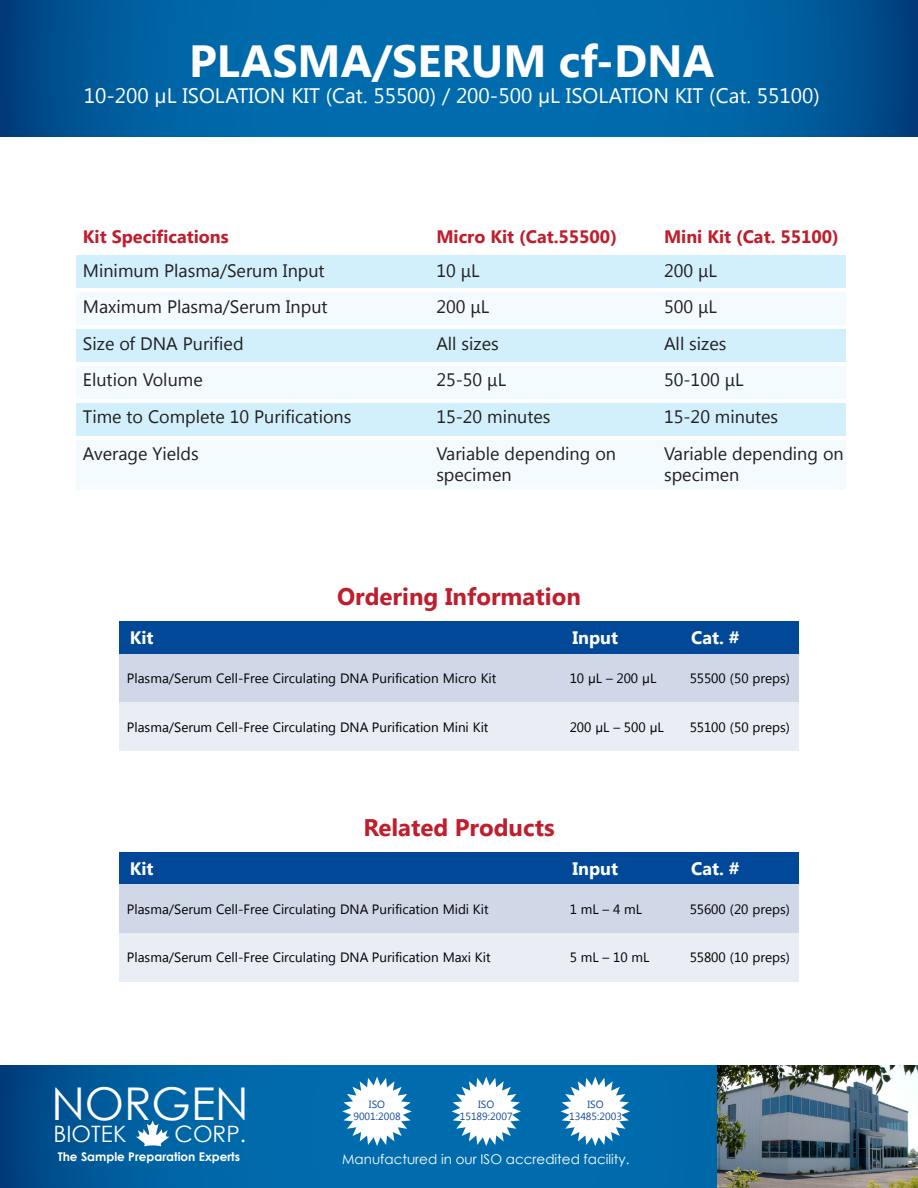
<style>
.page{position:relative;width:918px;height:1188px;background:#fff}
.page>*{position:absolute;margin:0;border:0;box-sizing:border-box;transform-origin:0 0}
.t1{font:45.15px "Century Gothic";color:#fff}
.t2{font:700 45px "Segoe UI";color:#fff}
.t3{font:700 24px "Segoe UI";color:#bf1e2d}
.t4{font:22.65px "Century Gothic";color:#fff}
.t5{font:21px "Segoe UI";color:#fff}
.t6{font:18px/21.6px "Segoe UI";color:#231f20}
.t7{font:700 18px "Segoe UI";color:#bf1e2d}
.t8{font:700 18px "Segoe UI";color:#fff}
.t9{font:13.5px "Segoe UI";color:#000}
.t10{font:13.5px "Century Gothic";color:#fff}
.t11{font:700 12px "Century Gothic";color:#fff}
.t12{font:10.35px "Segoe UI";color:#134a96}
</style>
<div class="page">
<div style="left:76px;top:292px;width:770px;height:33px;background:#f3fbfe"></div>
<div style="left:76px;top:329px;width:770px;height:33px;background:#d2f0fc"></div>
<div style="left:76px;top:366px;width:770px;height:33px;background:#f3fbfe"></div>
<div style="left:76px;top:403px;width:770px;height:33px;background:#d2f0fc"></div>
<div style="left:76px;top:255px;width:770px;height:33px;background:#d2f0fc"></div>
<div style="left:76px;top:440px;width:770px;height:50px;background:#f3fbfe"></div>
<svg style="left:0;top:0;width:918px;height:137px;background:#0061a2"></svg>
<svg style="left:0;top:1065px;width:718px;height:123px;background:#0064a4"></svg>
<svg style="left:136px;top:1120px;width:33px;height:26px"></svg>
<img style="left:718px;top:1065px;width:200px;height:123px">
<svg style="left:342px;top:1077px;width:70px;height:69px"></svg>
<svg style="left:451px;top:1077px;width:70px;height:69px"></svg>
<svg style="left:561px;top:1077px;width:69px;height:69px"></svg>
<div style="left:119px;top:621px;width:443px;height:33px;background:#014898"></div>
<div style="left:562px;top:621px;width:118px;height:33px;background:#014898"></div>
<div style="left:680px;top:621px;width:119px;height:33px;background:#014898"></div>
<div style="left:119px;top:654px;width:443px;height:48px;background:#d0d8e8"></div>
<div style="left:562px;top:654px;width:118px;height:48px;background:#d0d8e8"></div>
<div style="left:680px;top:654px;width:119px;height:48px;background:#d0d8e8"></div>
<div style="left:119px;top:702px;width:443px;height:49px;background:#e9edf4"></div>
<div style="left:562px;top:702px;width:118px;height:49px;background:#e9edf4"></div>
<div style="left:680px;top:702px;width:119px;height:49px;background:#e9edf4"></div>
<div style="left:119px;top:852px;width:443px;height:32px;background:#014898"></div>
<div style="left:562px;top:852px;width:118px;height:32px;background:#014898"></div>
<div style="left:680px;top:852px;width:119px;height:32px;background:#014898"></div>
<div style="left:119px;top:884px;width:443px;height:49px;background:#d0d8e8"></div>
<div style="left:562px;top:884px;width:118px;height:49px;background:#d0d8e8"></div>
<div style="left:680px;top:884px;width:119px;height:49px;background:#d0d8e8"></div>
<div style="left:119px;top:933px;width:443px;height:48px;background:#e9edf4"></div>
<div style="left:562px;top:933px;width:118px;height:48px;background:#e9edf4"></div>
<div style="left:680px;top:933px;width:119px;height:48px;background:#e9edf4"></div>
<p class="t2" style="left:189px;top:29px;width:527px">PLASMA/SERUM cf-DNA</p>
<p class="t5" style="left:84px;top:81px;width:737px">10-200 µL ISOLATION KIT (Cat. 55500) / 200-500 µL ISOLATION KIT (Cat. 55100)</p>
<p class="t7" style="left:83px;top:224px;width:147px">Kit Specifications</p>
<p class="t7" style="left:436px;top:224px;width:182px">Micro Kit (Cat.55500)</p>
<p class="t7" style="left:664px;top:224px;width:176px">Mini Kit (Cat. 55100)</p>
<p class="t6" style="left:83px;top:259px;width:243px">Minimum Plasma/Serum Input</p>
<p class="t6" style="left:83px;top:295px;width:246px">Maximum Plasma/Serum Input</p>
<p class="t6" style="left:83px;top:332px;width:162px">Size of DNA Purified</p>
<p class="t6" style="left:83px;top:368px;width:121px">Elution Volume</p>
<p class="t6" style="left:83px;top:405px;width:270px">Time to Complete 10 Purifications</p>
<p class="t6" style="left:83px;top:442px;width:117px">Average Yields</p>
<p class="t6" style="left:436px;top:259px;width:45px">10 μL</p>
<p class="t6" style="left:436px;top:295px;width:54px">200 μL</p>
<p class="t6" style="left:436px;top:332px;width:64px">All sizes</p>
<p class="t6" style="left:436px;top:368px;width:71px">25-50 μL</p>
<p class="t6" style="left:436px;top:405px;width:116px">15-20 minutes</p>
<p class="t6" style="left:436px;top:442px;width:181px">Variable depending on specimen</p>
<p class="t6" style="left:664px;top:259px;width:54px">200 μL</p>
<p class="t6" style="left:664px;top:295px;width:54px">500 μL</p>
<p class="t6" style="left:664px;top:332px;width:64px">All sizes</p>
<p class="t6" style="left:664px;top:368px;width:81px">50-100 μL</p>
<p class="t6" style="left:664px;top:405px;width:116px">15-20 minutes</p>
<p class="t6" style="left:664px;top:442px;width:181px">Variable depending on specimen</p>
<p class="t3" style="left:337px;top:579px;width:245px">Ordering Information</p>
<p class="t8" style="left:130px;top:625px;width:25px">Kit</p>
<p class="t8" style="left:572px;top:625px;width:47px">Input</p>
<p class="t8" style="left:691px;top:625px;width:50px">Cat. #</p>
<p class="t9" style="left:127px;top:669px;width:371px">Plasma/Serum Cell-Free Circulating DNA Purification Micro Kit</p>
<p class="t9" style="left:570px;top:669px;width:88px">10 µL – 200 µL</p>
<p class="t9" style="left:690px;top:669px;width:102px">55500 (50 preps)</p>
<p class="t9" style="left:127px;top:717px;width:363px">Plasma/Serum Cell-Free Circulating DNA Purification Mini Kit</p>
<p class="t9" style="left:570px;top:717px;width:96px">200 µL – 500 µL</p>
<p class="t9" style="left:690px;top:717px;width:102px">55100 (50 preps)</p>
<p class="t3" style="left:363px;top:810px;width:193px">Related Products</p>
<p class="t8" style="left:130px;top:856px;width:25px">Kit</p>
<p class="t8" style="left:572px;top:856px;width:47px">Input</p>
<p class="t8" style="left:691px;top:856px;width:50px">Cat. #</p>
<p class="t9" style="left:127px;top:900px;width:363px">Plasma/Serum Cell-Free Circulating DNA Purification Midi Kit</p>
<p class="t9" style="left:570px;top:900px;width:74px">1 mL – 4 mL</p>
<p class="t9" style="left:690px;top:900px;width:102px">55600 (20 preps)</p>
<p class="t9" style="left:127px;top:948px;width:365px">Plasma/Serum Cell-Free Circulating DNA Purification Maxi Kit</p>
<p class="t9" style="left:570px;top:948px;width:81px">5 mL – 10 mL</p>
<p class="t9" style="left:690px;top:948px;width:102px">55800 (10 preps)</p>
<h1 class="t1" style="left:52px;top:1072px;width:199px">NORGEN</h1>
<h3 class="t4" style="left:54px;top:1118px;width:74px">BIOTEK</h3>
<h3 class="t4" style="left:175px;top:1118px;width:73px">CORP.</h3>
<p class="t11" style="left:58px;top:1148px;width:184px">The Sample Preparation Experts</p>
<p class="t10" style="left:342px;top:1149px;width:289px">Manufactured in our ISO accredited facility.</p>
<p class="t12" style="left:369px;top:1097px;width:18px">ISO</p>
<p class="t12" style="left:353px;top:1109px;width:49px">9001:2008</p>
<p class="t12" style="left:478px;top:1097px;width:18px">ISO</p>
<p class="t12" style="left:460px;top:1109px;width:54px">15189:2007</p>
<p class="t12" style="left:587px;top:1097px;width:18px">ISO</p>
<p class="t12" style="left:569px;top:1109px;width:54px">13485:2003</p>
</div>
